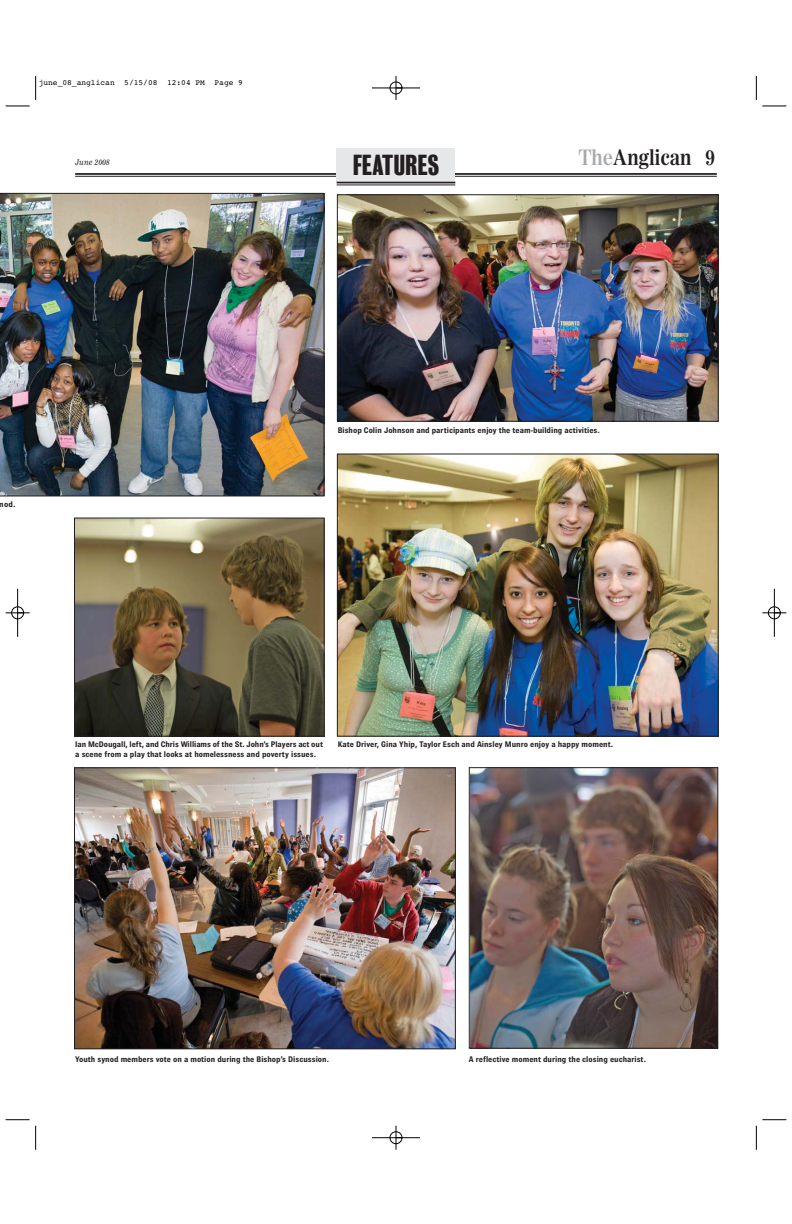
<style>
.page{position:relative;width:792px;height:1224px;background:#fff}
.page>*{position:absolute;margin:0;border:0;box-sizing:border-box;transform-origin:0 0}
.t1{font:26.4px "Bureau Grotesque One Seven";color:#231f20}
.t2{font:700 21.1px "Worldwide Headline";color:#231f20}
.t3{font:700 8.1px/9.2px "Brown";color:#231f20}
.t4{font:7.9px "Courier";color:#000}
.t5{font:italic 7.9px "Worldwide";color:#231f20}
.s1{color:#a7a9ac}
</style>
<div class="page">
<hr style="left:75px;top:173px;width:642px;height:2px;background:#231f20">
<hr style="left:75px;top:176px;width:642px;height:1px;background:#231f20">
<div style="left:337px;top:148px;width:118px;height:34px;background:#e6e7e8"></div>
<hr style="left:337px;top:182px;width:118px;height:1px;background:#231f20">
<hr style="left:337px;top:185px;width:118px;height:1px;background:#231f20">
<img style="left:0;top:193px;width:324px;height:303px">
<img style="left:76px;top:520px;width:246px;height:214px">
<div style="left:74px;top:518px;width:250px;height:218px;border:1px solid #231f20"></div>
<img style="left:76px;top:770px;width:378px;height:277px">
<div style="left:74px;top:768px;width:382px;height:281px;border:1px solid #231f20"></div>
<img style="left:339px;top:456px;width:377px;height:278px">
<div style="left:337px;top:454px;width:381px;height:282px;border:1px solid #231f20"></div>
<img style="left:339px;top:197px;width:377px;height:222px">
<div style="left:337px;top:195px;width:381px;height:226px;border:1px solid #231f20"></div>
<img style="left:471px;top:769px;width:245px;height:277px">
<div style="left:469px;top:767px;width:249px;height:281px;border:1px solid #231f20"></div>
<svg style="left:35px;top:76px;width:1px;height:24px"></svg>
<svg style="left:6px;top:106px;width:24px;height:1px"></svg>
<svg style="left:756px;top:76px;width:1px;height:24px"></svg>
<svg style="left:762px;top:106px;width:24px;height:1px"></svg>
<svg style="left:6px;top:1119px;width:30px;height:31px"></svg>
<svg style="left:756px;top:1119px;width:30px;height:31px"></svg>
<div style="left:390px;top:1131px;width:12px;height:13px;border:1px solid #fff;border-radius:50%"></div>
<div style="left:11px;top:607px;width:13px;height:12px;border:1px solid #fff;border-radius:50%"></div>
<div style="left:768px;top:607px;width:13px;height:12px;border:1px solid #fff;border-radius:50%"></div>
<hr style="left:372px;top:88px;width:48px;height:1px;background:#000">
<hr style="left:372px;top:1138px;width:48px;height:1px;background:#000">
<hr style="left:17px;top:589px;width:1px;height:48px;background:#000">
<hr style="left:774px;top:589px;width:1px;height:48px;background:#000">
<svg style="left:396px;top:76px;width:1px;height:24px"></svg>
<svg style="left:396px;top:1126px;width:1px;height:24px"></svg>
<svg style="left:6px;top:613px;width:24px;height:1px"></svg>
<svg style="left:762px;top:613px;width:24px;height:1px"></svg>
<div style="left:390px;top:82px;width:12px;height:12px;border:1px solid #000;border-radius:50%"></div>
<div style="left:390px;top:1132px;width:12px;height:12px;border:1px solid #000;border-radius:50%"></div>
<div style="left:12px;top:607px;width:12px;height:12px;border:1px solid #000;border-radius:50%"></div>
<div style="left:768px;top:607px;width:12px;height:12px;border:1px solid #000;border-radius:50%"></div>
<p class="t4" style="left:39px;top:80px;width:206px">june_08_anglican 5/15/08 12:04 PM Page 9</p>
<p class="t5" style="left:75px;top:159px;width:36px">June 2008</p>
<h2 class="t2" style="left:579px;top:149px;width:138px"><span class="s1">The</span>Anglican 9</h2>
<h1 class="t1" style="left:353px;top:155px;width:88px">FEATURES</h1>
<p class="t3" style="left:0;top:501px;width:17px">nod.</p>
<p class="t3" style="left:338px;top:427px;width:264px">Bishop Colin Johnson and participants enjoy the team-building activities.</p>
<p class="t3" style="left:75px;top:741px;width:249px">Ian McDougall, left, and Chris Williams of the St. John’s Players act out a scene from a play that looks at homelessness and poverty issues.</p>
<p class="t3" style="left:338px;top:741px;width:277px">Kate Driver, Gina Yhip, Taylor Esch and Ainsley Munro enjoy a happy moment.</p>
<p class="t3" style="left:75px;top:1055px;width:255px">Youth synod members vote on a motion during the Bishop’s Discussion.</p>
<p class="t3" style="left:469px;top:1055px;width:179px">A reflective moment during the closing eucharist.</p>
</div>
